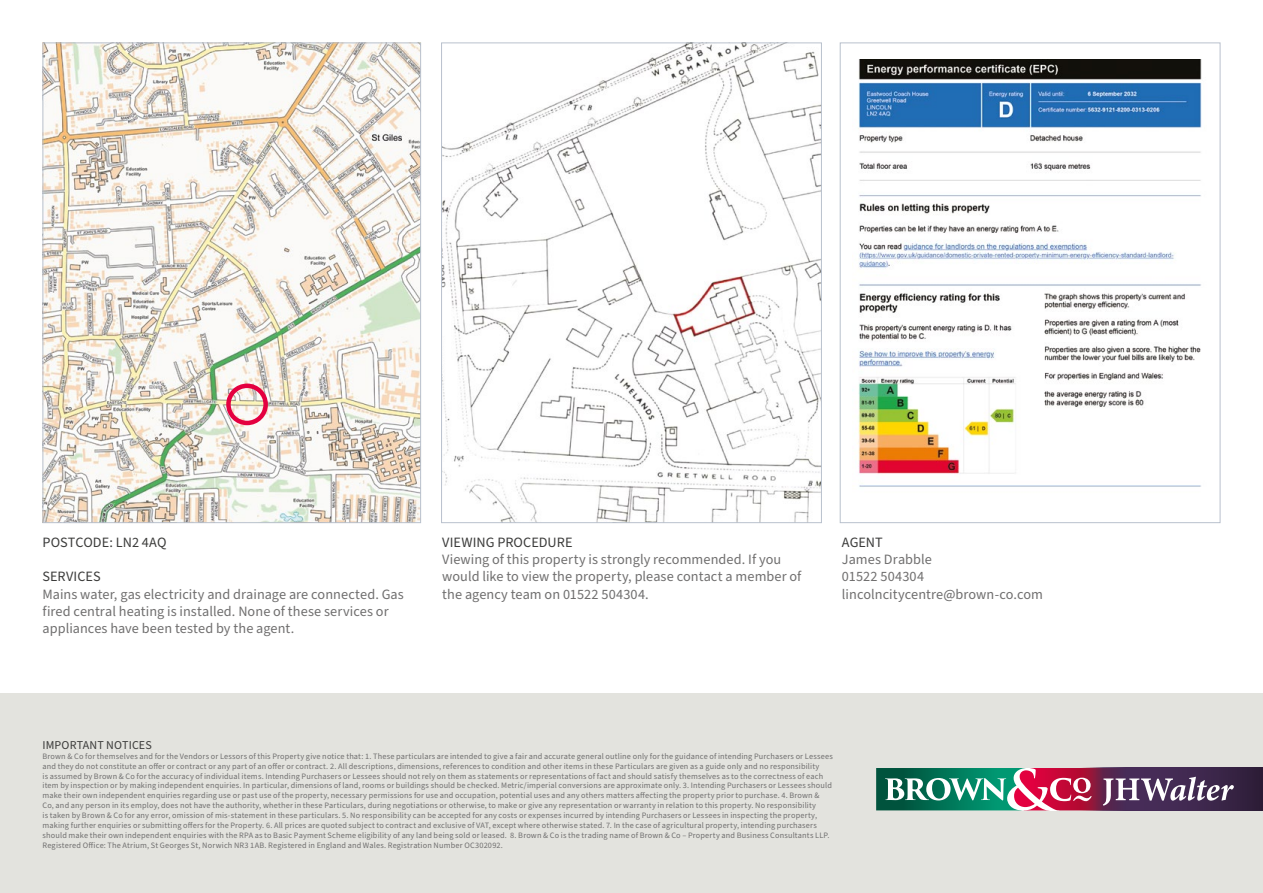
<style>
.page{position:relative;width:1263px;height:893px;background:#fff}
.page>*{position:absolute;margin:0;border:0;box-sizing:border-box;transform-origin:0 0}
.t1{font:14.25px/17.1px "Source Sans Pro";letter-spacing:.005em;color:#706f6f}
.t2{font:14.25px "Source Sans Pro";letter-spacing:.005em;color:#3c3c3b}
.t3{font:12px "Source Sans Pro";letter-spacing:.01em;color:#3c3c3b}
.t4{font:8.25px/9.9px "Source Sans Pro";letter-spacing:.02em;color:#706f6f}
</style>
<div class="page">
<img style="left:857px;top:60px;width:345px;height:427px">
<img style="left:45px;top:45px;width:374px;height:476px">
<div style="left:226px;top:384px;width:42px;height:41px;border:4px solid #e40040;border-radius:50%"></div>
<div style="left:0;top:694px;width:1263px;height:199px;background:#e3e3de"></div>
<div style="left:1078px;top:768px;width:185px;height:42px;background:#301f3c"></div>
<svg style="left:876px;top:768px;width:358px;height:42px;background:#6f6974"></svg>
<img style="left:443px;top:45px;width:377px;height:476px">
<h1 class="t2" style="left:43px;top:533px;width:125px">POSTCODE: LN2 4AQ</h1>
<h1 class="t2" style="left:43px;top:567px;width:60px">SERVICES</h1>
<h1 class="t1" style="left:43px;top:586px;width:363px">Mains water, gas electricity and drainage are connected. Gas fired central heating is installed. None of these services or appliances have been tested by the agent.</h1>
<h1 class="t2" style="left:442px;top:533px;width:132px">VIEWING PROCEDURE</h1>
<h1 class="t1" style="left:442px;top:551px;width:361px">Viewing of this property is strongly recommended. If you would like to view the property, please contact a member of the agency team on 01522 504304.</h1>
<h1 class="t2" style="left:842px;top:533px;width:42px">AGENT</h1>
<h1 class="t1" style="left:842px;top:551px;width:203px">James Drabble<br>01522 504304 lincolncitycentre@brown-co.com</h1>
<h2 class="t3" style="left:43px;top:737px;width:111px">IMPORTANT NOTICES</h2>
<p class="t4" style="left:43px;top:751px;width:792px">Brown &amp; Co for themselves and for the Vendors or Lessors of this Property give notice that: 1. These particulars are intended to give a fair and accurate general outline only for the guidance of intending Purchasers or Lessees and they do not constitute an offer or contract or any part of an offer or contract. 2. All descriptions, dimensions, references to condition and other items in these Particulars are given as a guide only and no responsibility<br>is assumed by Brown &amp; Co for the accuracy of individual items. Intending Purchasers or Lessees should not rely on them as statements or representations of fact and should satisfy themselves as to the correctness of each item by inspection or by making independent enquiries. In particular, dimensions of land, rooms or buildings should be checked. Metric/imperial conversions are approximate only. 3. Intending Purchasers or Lessees should make their own independent enquiries regarding use or past use of the property, necessary permissions for use and occupation, potential uses and any others matters affecting the property prior to purchase. 4. Brown &amp; Co, and any person in its employ, does not have the authority, whether in these Particulars, during negotiations or otherwise, to make or give any representation or warranty in relation to this property. No responsibility<br>is taken by Brown &amp; Co for any error, omission of mis-statement in these particulars. 5. No responsibility can be accepted for any costs or expenses incurred by intending Purchasers or Lessees in inspecting the property, making further enquiries or submitting offers for the Property. 6. All prices are quoted subject to contract and exclusive of VAT, except where otherwise stated. 7. In the case of agricultural property, intending purchasers should make their own independent enquiries with the RPA as to Basic Payment Scheme eligibility of any land being sold or leased. 8. Brown &amp; Co is the trading name of Brown &amp; Co – Property and Business Consultants LLP.<br>Registered Office: The Atrium, St Georges St, Norwich NR3 1AB. Registered in England and Wales. Registration Number OC302092.</p>
</div>
